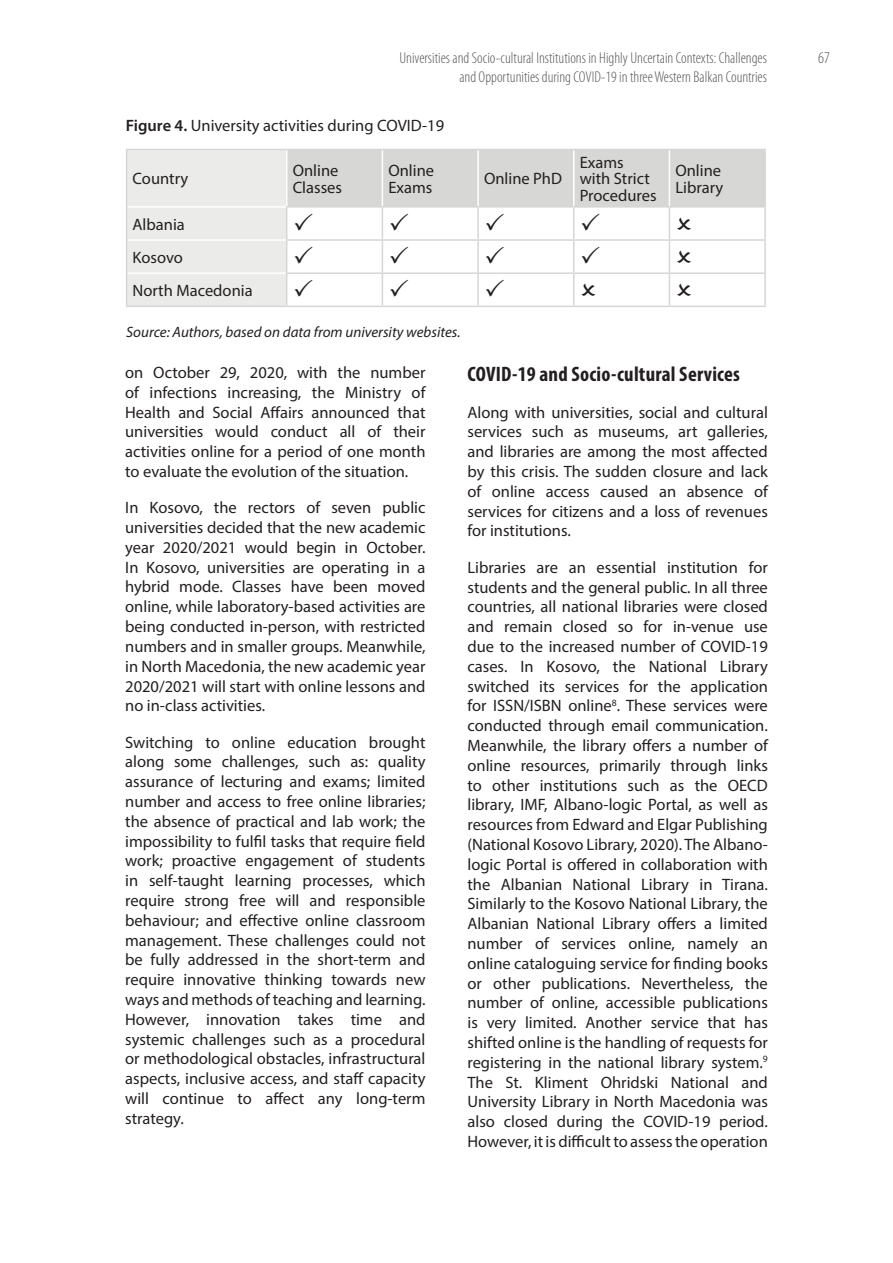
<style>
.page{position:relative;width:893px;height:1263px;background:#fff}
.page>*{position:absolute;margin:0;border:0;box-sizing:border-box;transform-origin:0 0}
.t1{font:700 condensed 21px "Myriad Pro";letter-spacing:.01em;color:#231f20}
.t2{font:16.5px/19.8px "Myriad Pro";color:#231f20}
.t3{font:300 condensed 16.5px "Myriad Pro";color:#57585a}
.t4{font:300 condensed 15.75px "Myriad Pro";color:#57585a}
.t5{font:italic 15px "Myriad Pro";color:#231f20}
.s1{font-weight:600}
</style>
<div class="page">
<hr style="left:669px;top:239px;width:97px;height:2px;background:#d6d7d5">
<hr style="left:669px;top:272px;width:97px;height:2px;background:#d6d7d5">
<hr style="left:669px;top:206px;width:97px;height:2px;background:#d6d7d5">
<hr style="left:126px;top:149px;width:161px;height:1px;background:#d6d7d5">
<hr style="left:126px;top:150px;width:1px;height:57px;background:#d6d7d5">
<hr style="left:669px;top:149px;width:97px;height:1px;background:#d6d7d5">
<hr style="left:764px;top:150px;width:2px;height:56px;background:#d6d7d5">
<hr style="left:126px;top:207px;width:1px;height:33px;background:#d6d7d5">
<hr style="left:764px;top:208px;width:2px;height:31px;background:#d6d7d5">
<hr style="left:126px;top:240px;width:1px;height:33px;background:#d6d7d5">
<hr style="left:764px;top:241px;width:2px;height:31px;background:#d6d7d5">
<hr style="left:126px;top:273px;width:1px;height:33px;background:#d6d7d5">
<hr style="left:764px;top:274px;width:2px;height:32px;background:#d6d7d5">
<hr style="left:126px;top:306px;width:161px;height:1px;background:#d6d7d5">
<hr style="left:287px;top:306px;width:95px;height:1px;background:#d6d7d5">
<hr style="left:382px;top:306px;width:96px;height:1px;background:#d6d7d5">
<hr style="left:478px;top:306px;width:96px;height:1px;background:#d6d7d5">
<hr style="left:574px;top:306px;width:95px;height:1px;background:#d6d7d5">
<hr style="left:669px;top:306px;width:97px;height:1px;background:#d6d7d5">
<svg style="left:127px;top:149px;width:638px;height:157px"></svg>
<p class="t4" style="left:399px;top:49px;width:369px">Universities and Socio-cultural Institutions in Highly Uncertain Contexts: Challenges</p>
<p class="t3" style="left:818px;top:49px;width:13px">67</p>
<p class="t4" style="left:459px;top:68px;width:309px">and Opportunities during COVID-19 in three Western Balkan Countries</p>
<p class="t2" style="left:126px;top:115px;width:320px"><span class="s1">Figure 4.</span> University activities during COVID-19</p>
<p class="t2" style="left:133px;top:169px;width:57px">Country</p>
<p class="t2" style="left:293px;top:162px;width:51px;line-height:16.5px">Online<br>Classes</p>
<p class="t2" style="left:388px;top:162px;width:47px;line-height:16.5px">Online<br>Exams</p>
<p class="t2" style="left:484px;top:169px;width:80px">Online PhD</p>
<p class="t2" style="left:133px;top:207px;width:122px;line-height:33.2px">Albania<br>Kosovo<br>North Macedonia</p>
<p class="t2" style="left:580px;top:154px;width:78px;line-height:16.5px">Exams with Strict<br>Procedures</p>
<p class="t2" style="left:675px;top:162px;width:49px;line-height:16.5px">Online<br>Library</p>
<p class="t5" style="left:126px;top:323px;width:336px">Source: Authors, based on data from university websites.</p>
<p class="t2" style="left:125px;top:362px;width:302px;text-align:justify">on October 29, 2020, with the number of infections increasing, the Ministry of Health and Social Affairs announced that universities would conduct all of their activities online for a period of one month to evaluate the evolution of the situation.</p>
<p class="t2" style="left:125px;top:498px;width:302px;text-align:justify">In Kosovo, the rectors of seven public universities decided that the new academic year 2020/2021 would begin in October.<br>In Kosovo, universities are operating in a hybrid mode. Classes have been moved online, while laboratory-based activities are being conducted in-person, with restricted numbers and in smaller groups. Meanwhile, in North Macedonia, the new academic year 2020/2021 will start with online lessons and no in-class activities.</p>
<p class="t2" style="left:125px;top:732px;width:302px;text-align:justify">Switching to online education brought along some challenges, such as: quality assurance of lecturing and exams; limited number and access to free online libraries; the absence of practical and lab work; the impossibility to fulfil tasks that require field work; proactive engagement of students in self-taught learning processes, which require strong free will and responsible behaviour; and effective online classroom management. These challenges could not be fully addressed in the short-term and require innovative thinking towards new ways and methods of teaching and learning.<br>However, innovation takes time and systemic challenges such as a procedural or methodological obstacles, infrastructural aspects, inclusive access, and staff capacity will continue to affect any long-term strategy.</p>
<p class="t1" style="left:467px;top:361px;width:274px">COVID-19 and Socio-cultural Services</p>
<p class="t2" style="left:467px;top:402px;width:302px;text-align:justify">Along with universities, social and cultural services such as museums, art galleries, and libraries are among the most affected by this crisis. The sudden closure and lack of online access caused an absence of services for citizens and a loss of revenues for institutions.</p>
<p class="t2" style="left:467px;top:557px;width:302px;text-align:justify">Libraries are an essential institution for students and the general public. In all three countries, all national libraries were closed and remain closed so for in-venue use due to the increased number of COVID-19 cases. In Kosovo, the National Library switched its services for the application for ISSN/ISBN online<sup>8</sup>. These services were conducted through email communication.<br>Meanwhile, the library offers a number of online resources, primarily through links to other institutions such as the OECD library, IMF, Albano-logic Portal, as well as resources from Edward and Elgar Publishing (National Kosovo Library, 2020). The Albano&shy;logic Portal is offered in collaboration with the Albanian National Library in Tirana.<br>Similarly to the Kosovo National Library, the Albanian National Library offers a limited number of services online, namely an online cataloguing service for finding books or other publications. Nevertheless, the number of online, accessible publications is very limited. Another service that has shifted online is the handling of requests for registering in the national library system.<sup>9<br></sup>The St. Kliment Ohridski National and University Library in North Macedonia was also closed during the COVID-19 period.<br>However, it is difficult to assess the operation</p>
</div>
